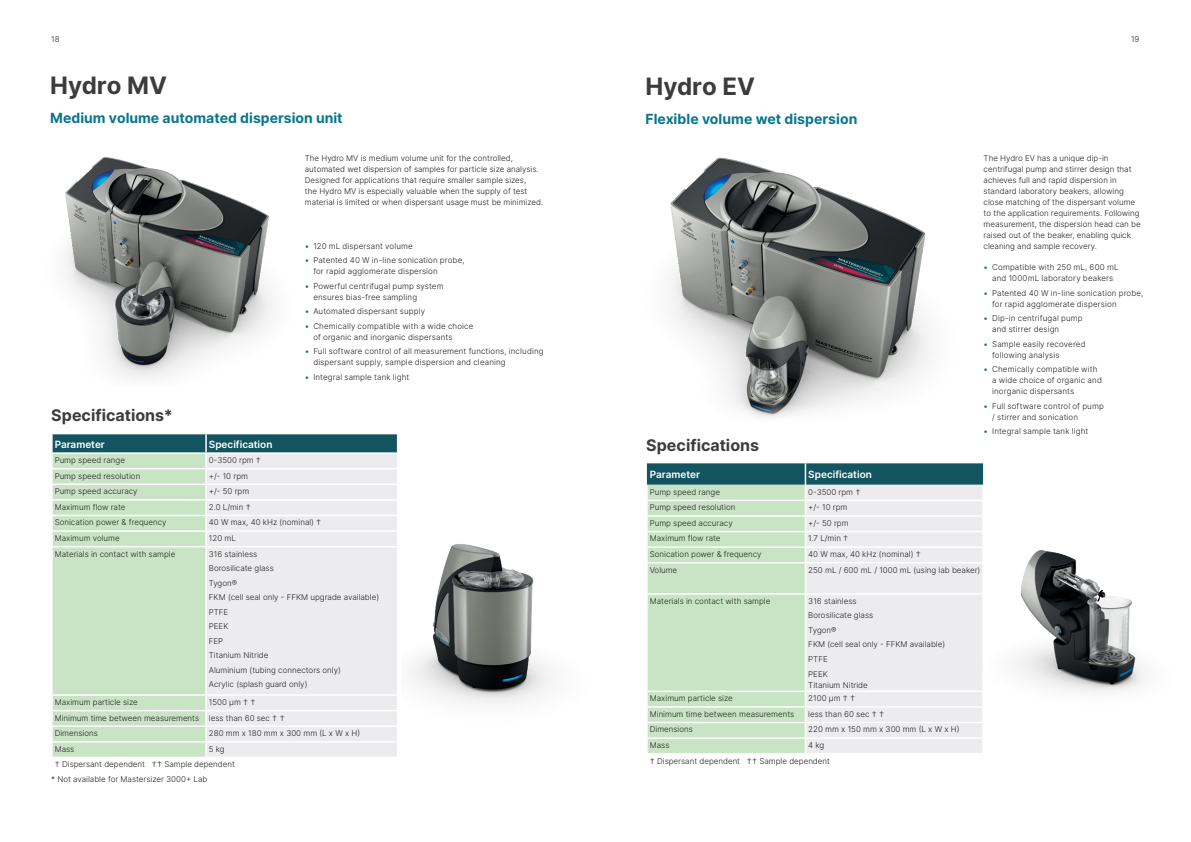
<style>
.page{position:relative;width:1191px;height:842px;background:#fff}
.page>*{position:absolute;margin:0;border:0;box-sizing:border-box;transform-origin:0 0}
.t1{font:700 24px "Inter";color:#3c3c3d}
.t2{font:700 16px "Inter";letter-spacing:.005em;color:#3c3c3d}
.t3{font:700 14px "Inter";color:#0a768d}
.t4{font:600 10px "Inter";color:#fff}
.t5{font:300 8px/11px "Inter";color:#231f20}
.t6{font:300 8px/11px "Inter";letter-spacing:.02em;color:#231f20}
.s1{font-weight:400;color:#0a768d}
</style>
<div class="page">
<div style="left:207px;top:547px;width:190px;height:210px;background:#ececee"></div>
<div style="left:53px;top:547px;width:152px;height:210px;background:#c8e4c5"></div>
<hr style="left:51px;top:694px;width:155px;height:2px;background:#fff">
<hr style="left:206px;top:694px;width:192px;height:2px;background:#fff">
<hr style="left:51px;top:710px;width:155px;height:1px;background:#fff">
<hr style="left:206px;top:710px;width:192px;height:1px;background:#fff">
<hr style="left:51px;top:725px;width:155px;height:2px;background:#fff">
<hr style="left:206px;top:725px;width:192px;height:2px;background:#fff">
<hr style="left:51px;top:741px;width:155px;height:1px;background:#fff">
<hr style="left:206px;top:741px;width:192px;height:1px;background:#fff">
<svg style="left:205px;top:696px;width:1px;height:61px"></svg>
<svg style="left:52px;top:696px;width:1px;height:61px"></svg>
<svg style="left:51px;top:434px;width:347px;height:112px;background:#bfd2cb"></svg>
<hr style="left:51px;top:468px;width:155px;height:1px;background:#fff">
<img style="left:65px;top:157px;width:208px;height:222px">
<div style="left:647px;top:563px;width:157px;height:190px;background:#c8e4c5"></div>
<div style="left:806px;top:564px;width:176px;height:189px;background:#ececee"></div>
<svg style="left:646px;top:463px;width:337px;height:99px;background:#aec7c0"></svg>
<hr style="left:646px;top:593px;width:159px;height:2px;background:#fff">
<hr style="left:805px;top:593px;width:178px;height:2px;background:#fff">
<hr style="left:646px;top:690px;width:159px;height:2px;background:#fff">
<hr style="left:805px;top:690px;width:178px;height:2px;background:#fff">
<hr style="left:646px;top:706px;width:159px;height:2px;background:#fff">
<hr style="left:805px;top:706px;width:178px;height:2px;background:#fff">
<hr style="left:646px;top:722px;width:159px;height:1px;background:#fff">
<hr style="left:805px;top:722px;width:178px;height:1px;background:#fff">
<hr style="left:646px;top:737px;width:159px;height:2px;background:#fff">
<hr style="left:805px;top:737px;width:178px;height:2px;background:#fff">
<svg style="left:804px;top:692px;width:1px;height:61px"></svg>
<img style="left:669px;top:157px;width:263px;height:260px">
<img style="left:936px;top:513px;width:210px;height:200px">
<img style="left:411px;top:544px;width:143px;height:160px">
<p class="t5" style="left:51px;top:34px;width:10px">18</p>
<h1 class="t1" style="left:50px;top:68px;width:118px">Hydro MV</h1>
<h3 class="t3" style="left:50px;top:108px;width:294px">Medium volume automated dispersion unit</h3>
<h2 class="t2" style="left:51px;top:403px;width:123px">Specifications*</h2>
<p class="t5" style="left:305px;top:152px;width:240px">The Hydro MV is medium volume unit for the controlled, automated wet dispersion of samples for particle size analysis.<br>Designed for applications that require smaller sample sizes,<br>the Hydro MV is especially valuable when the supply of test material is limited or when dispersant usage must be minimized.</p>
<p class="t5" style="left:305px;top:240px;width:109px"><span class="s1">•</span> 120 mL dispersant volume</p>
<p class="t5" style="left:313px;top:255px;width:153px;text-indent:-9px"><span class="s1">•</span> Patented 40 W in-line sonication probe, for rapid agglomerate dispersion</p>
<p class="t5" style="left:313px;top:280px;width:132px;text-indent:-9px"><span class="s1">•</span> Powerful centrifugal pump system ensures bias-free sampling</p>
<p class="t5" style="left:305px;top:306px;width:122px"><span class="s1">•</span> Automated dispersant supply</p>
<p class="t5" style="left:313px;top:320px;width:162px;text-indent:-9px"><span class="s1">•</span> Chemically compatible with a wide choice of organic and inorganic dispersants</p>
<p class="t5" style="left:313px;top:346px;width:232px;text-indent:-9px"><span class="s1">•</span> Full software control of all measurement functions, including dispersant supply, sample dispersion and cleaning</p>
<p class="t6" style="left:305px;top:371px;width:106px"><span class="s1">•</span> Integral sample tank light</p>
<p class="t4" style="left:55px;top:437px;width:52px">Parameter</p>
<p class="t4" style="left:209px;top:437px;width:65px">Specification</p>
<p class="t5" style="left:55px;top:454px;width:72px">Pump speed range</p>
<p class="t5" style="left:209px;top:454px;width:54px">0-3500 rpm †</p>
<p class="t5" style="left:55px;top:470px;width:87px">Pump speed resolution</p>
<p class="t5" style="left:209px;top:470px;width:41px">+/- 10 rpm</p>
<p class="t5" style="left:55px;top:486px;width:84px">Pump speed accuracy</p>
<p class="t5" style="left:209px;top:486px;width:42px">+/- 50 rpm</p>
<p class="t5" style="left:55px;top:501px;width:72px">Maximum flow rate</p>
<p class="t5" style="left:209px;top:501px;width:43px">2.0 L/min †</p>
<p class="t5" style="left:55px;top:517px;width:113px">Sonication power &amp; frequency</p>
<p class="t5" style="left:209px;top:517px;width:114px">40 W max, 40 kHz (nominal) †</p>
<p class="t5" style="left:55px;top:532px;width:67px">Maximum volume</p>
<p class="t5" style="left:209px;top:532px;width:28px">120 mL</p>
<p class="t5" style="left:55px;top:548px;width:122px">Materials in contact with sample</p>
<p class="t5" style="left:209px;top:546px;width:172px;line-height:14.5px">316 stainless<br>Borosilicate glass<br>Tygon®<br>FKM (cell seal only - FFKM upgrade available)<br>PTFE<br>PEEK<br>FEP<br>Titanium Nitride<br>Aluminium (tubing connectors only)<br>Acrylic (splash guard only)</p>
<p class="t5" style="left:55px;top:696px;width:85px">Maximum particle size</p>
<p class="t5" style="left:55px;top:694px;width:232px;line-height:15.6px;text-indent:154px">1500 µm † †<br>Minimum time between measurements less than 60 sec † †<br>Dimensions</p>
<p class="t5" style="left:209px;top:728px;width:153px">280 mm x 180 mm x 300 mm (L x W x H)</p>
<p class="t5" style="left:55px;top:741px;width:182px;line-height:15.6px;text-indent:154px">5 kg<br>† Dispersant dependent †† Sample dependent</p>
<p class="t5" style="left:55px;top:743px;width:21px">Mass</p>
<p class="t5" style="left:51px;top:773px;width:158px">* Not available for Mastersizer 3000+ Lab</p>
<h1 class="t1" style="left:645px;top:69px;width:111px">Hydro EV</h1>
<h3 class="t3" style="left:645px;top:109px;width:213px">Flexible volume wet dispersion</h3>
<h2 class="t2" style="left:646px;top:434px;width:114px">Specifications</h2>
<p class="t5" style="left:1131px;top:34px;width:10px">19</p>
<p class="t5" style="left:983px;top:152px;width:158px">The Hydro EV has a unique dip-in centrifugal pump and stirrer design that achieves full and rapid dispersion in standard laboratory beakers, allowing close matching of the dispersant volume to the application requirements. Following measurement, the dispersion head can be raised out of the beaker, enabling quick cleaning and sample recovery.</p>
<p class="t6" style="left:983px;top:262px;width:136px;text-align:center"><span class="s1">•</span> Compatible with 250 mL, 600 mL and 1000mL laboratory beakers</p>
<p class="t6" style="left:992px;top:287px;width:153px;text-indent:-9px"><span class="s1">•</span> Patented 40 W in-line sonication probe, for rapid agglomerate dispersion</p>
<p class="t6" style="left:992px;top:313px;width:92px;text-indent:-9px"><span class="s1">•</span> Dip-in centrifugal pump and stirrer design</p>
<p class="t5" style="left:992px;top:338px;width:95px;text-indent:-9px"><span class="s1">•</span> Sample easily recovered following analysis</p>
<p class="t5" style="left:992px;top:364px;width:111px;text-indent:-9px"><span class="s1">•</span> Chemically compatible with a wide choice of organic and inorganic dispersants</p>
<p class="t5" style="left:992px;top:400px;width:113px;text-indent:-9px"><span class="s1">•</span> Full software control of pump / stirrer and sonication</p>
<p class="t6" style="left:983px;top:426px;width:106px"><span class="s1">•</span> Integral sample tank light</p>
<p class="t4" style="left:650px;top:467px;width:52px">Parameter</p>
<p class="t4" style="left:808px;top:467px;width:65px">Specification</p>
<p class="t5" style="left:650px;top:486px;width:72px">Pump speed range</p>
<p class="t5" style="left:808px;top:486px;width:54px">0-3500 rpm †</p>
<p class="t5" style="left:650px;top:502px;width:87px">Pump speed resolution</p>
<p class="t5" style="left:808px;top:502px;width:41px">+/- 10 rpm</p>
<p class="t5" style="left:650px;top:517px;width:84px">Pump speed accuracy</p>
<p class="t5" style="left:808px;top:517px;width:42px">+/- 50 rpm</p>
<p class="t5" style="left:650px;top:533px;width:72px">Maximum flow rate</p>
<p class="t5" style="left:808px;top:533px;width:42px">1.7 L/min †</p>
<p class="t5" style="left:650px;top:548px;width:113px">Sonication power &amp; frequency</p>
<p class="t5" style="left:808px;top:548px;width:114px">40 W max, 40 kHz (nominal) †</p>
<p class="t5" style="left:650px;top:564px;width:29px">Volume</p>
<p class="t5" style="left:808px;top:564px;width:173px">250 mL / 600 mL / 1000 mL (using lab beaker)</p>
<p class="t5" style="left:650px;top:595px;width:122px">Materials in contact with sample</p>
<p class="t5" style="left:808px;top:593px;width:138px;line-height:14.5px">316 stainless<br>Borosilicate glass<br>Tygon®<br>FKM (cell seal only - FFKM available)<br>PTFE<br>PEEK</p>
<p class="t5" style="left:808px;top:679px;width:61px">Titanium Nitride</p>
<p class="t5" style="left:650px;top:693px;width:85px">Maximum particle size</p>
<p class="t5" style="left:808px;top:693px;width:48px">2100 µm † †</p>
<p class="t5" style="left:650px;top:708px;width:146px">Minimum time between measurements</p>
<p class="t5" style="left:808px;top:708px;width:77px">less than 60 sec † †</p>
<p class="t5" style="left:650px;top:724px;width:45px">Dimensions</p>
<p class="t5" style="left:808px;top:724px;width:153px">220 mm x 150 mm x 300 mm (L x W x H)</p>
<p class="t5" style="left:650px;top:739px;width:21px">Mass</p>
<p class="t5" style="left:650px;top:737px;width:182px;line-height:15.6px;text-indent:158px">4 kg † Dispersant dependent †† Sample dependent</p>
</div>
